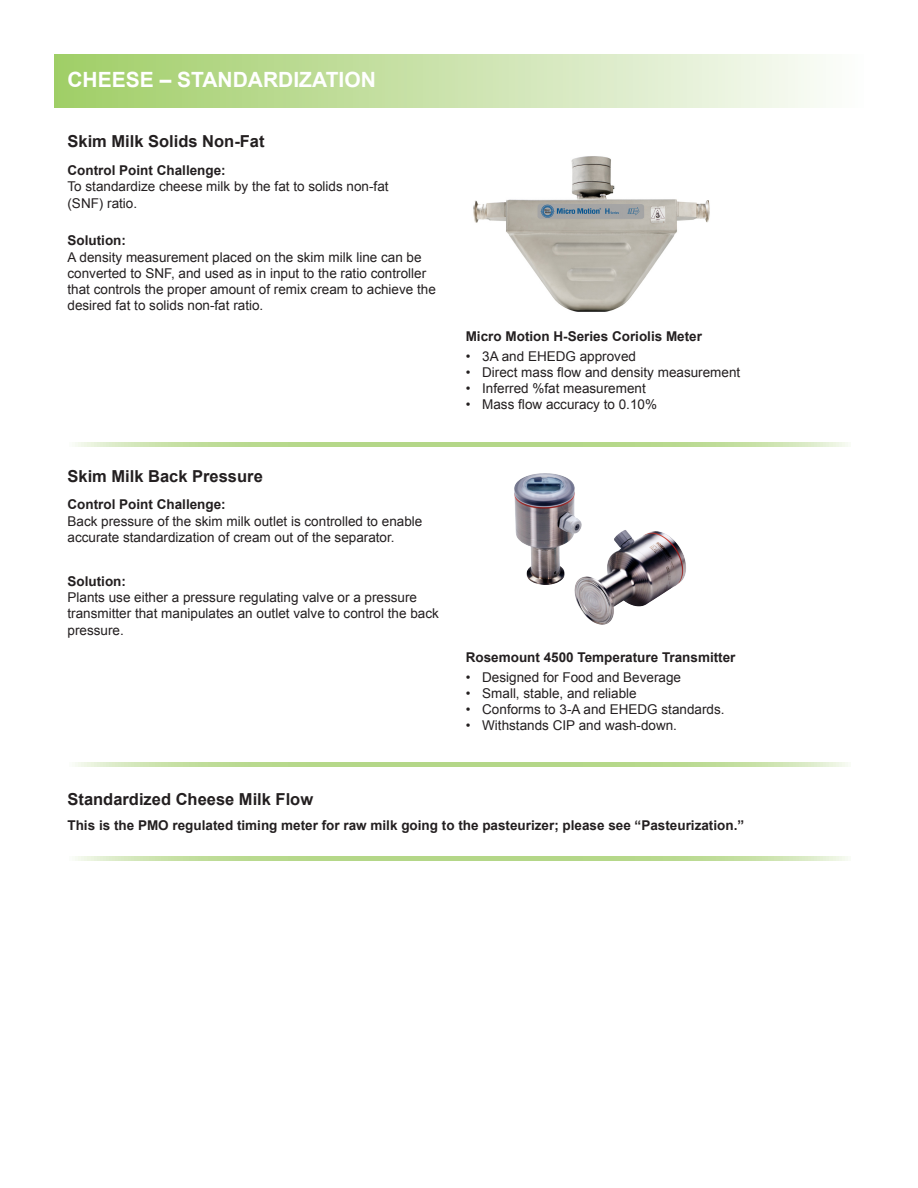
<style>
.page{position:relative;width:918px;height:1188px;background:#fff}
.page>*{position:absolute;margin:0;border:0;box-sizing:border-box;transform-origin:0 0}
.t1{font:700 21px "Arial";color:#fff}
.t2{font:700 16.5px "Arial";color:#231f20}
.t3{font:13.5px/16.2px "Arial";color:#231f20}
.t4{font:700 13.5px "Arial";color:#231f20}
</style>
<div class="page">
<div style="left:54px;top:54px;width:810px;height:54px;background:linear-gradient(to right,#9fcd66,#fbfcfa)"></div>
<svg style="left:75px;top:762px;width:773px;height:4px;background:#c0dd9b"></svg>
<svg style="left:75px;top:857px;width:773px;height:4px;background:#c0dd9b"></svg>
<svg style="left:75px;top:442px;width:773px;height:4px;background:#c0dd9b"></svg>
<img style="left:514px;top:473px;width:29px;height:65px">
<img style="left:473px;top:156px;width:237px;height:156px">
<p class="t1" style="left:68px;top:68px;width:310px">CHEESE – STANDARDIZATION</p>
<p class="t2" style="left:68px;top:132px;width:199px">Skim Milk Solids Non-Fat</p>
<p class="t4" style="left:68px;top:163px;width:160px">Control Point Challenge:</p>
<p class="t3" style="left:68px;top:178px;width:323px">To standardize cheese milk by the fat to solids non-fat</p>
<p class="t3" style="left:68px;top:195px;width:71px">(SNF) ratio.</p>
<p class="t4" style="left:68px;top:233px;width:60px">Solution:</p>
<p class="t3" style="left:68px;top:249px;width:370px">A density measurement placed on the skim milk line can be converted to SNF, and used as in input to the ratio controller that controls the proper amount of remix cream to achieve the desired fat to solids non-fat ratio.</p>
<p class="t2" style="left:68px;top:467px;width:197px">Skim Milk Back Pressure</p>
<p class="t4" style="left:68px;top:497px;width:160px">Control Point Challenge:</p>
<p class="t3" style="left:68px;top:513px;width:356px">Back pressure of the skim milk outlet is controlled to enable accurate standardization of cream out of the separator.</p>
<p class="t4" style="left:68px;top:574px;width:60px">Solution:</p>
<p class="t3" style="left:68px;top:589px;width:373px">Plants use either a pressure regulating valve or a pressure transmitter that manipulates an outlet valve to control the back pressure.</p>
<p class="t2" style="left:68px;top:790px;width:247px">Standardized Cheese Milk Flow</p>
<p class="t4" style="left:466px;top:329px;width:238px">Micro Motion H-Series Coriolis Meter</p>
<p class="t3" style="left:466px;top:348px;width:172px">• 3A and EHEDG approved</p>
<p class="t3" style="left:466px;top:364px;width:276px">• Direct mass flow and density measurement</p>
<p class="t3" style="left:466px;top:380px;width:182px">• Inferred %fat measurement</p>
<p class="t3" style="left:466px;top:397px;width:193px">• Mass flow accuracy to 0.10%</p>
<p class="t4" style="left:466px;top:650px;width:271px">Rosemount 4500 Temperature Transmitter</p>
<p class="t3" style="left:466px;top:669px;width:217px">• Designed for Food and Beverage</p>
<p class="t3" style="left:466px;top:685px;width:173px">• Small, stable, and reliable</p>
<p class="t3" style="left:466px;top:701px;width:260px">• Conforms to 3-A and EHEDG standards.</p>
<p class="t3" style="left:466px;top:717px;width:213px">• Withstands CIP and wash-down.</p>
<p class="t4" style="left:68px;top:818px;width:678px">This is the PMO regulated timing meter for raw milk going to the pasteurizer; please see “Pasteurization.”</p>
</div>
